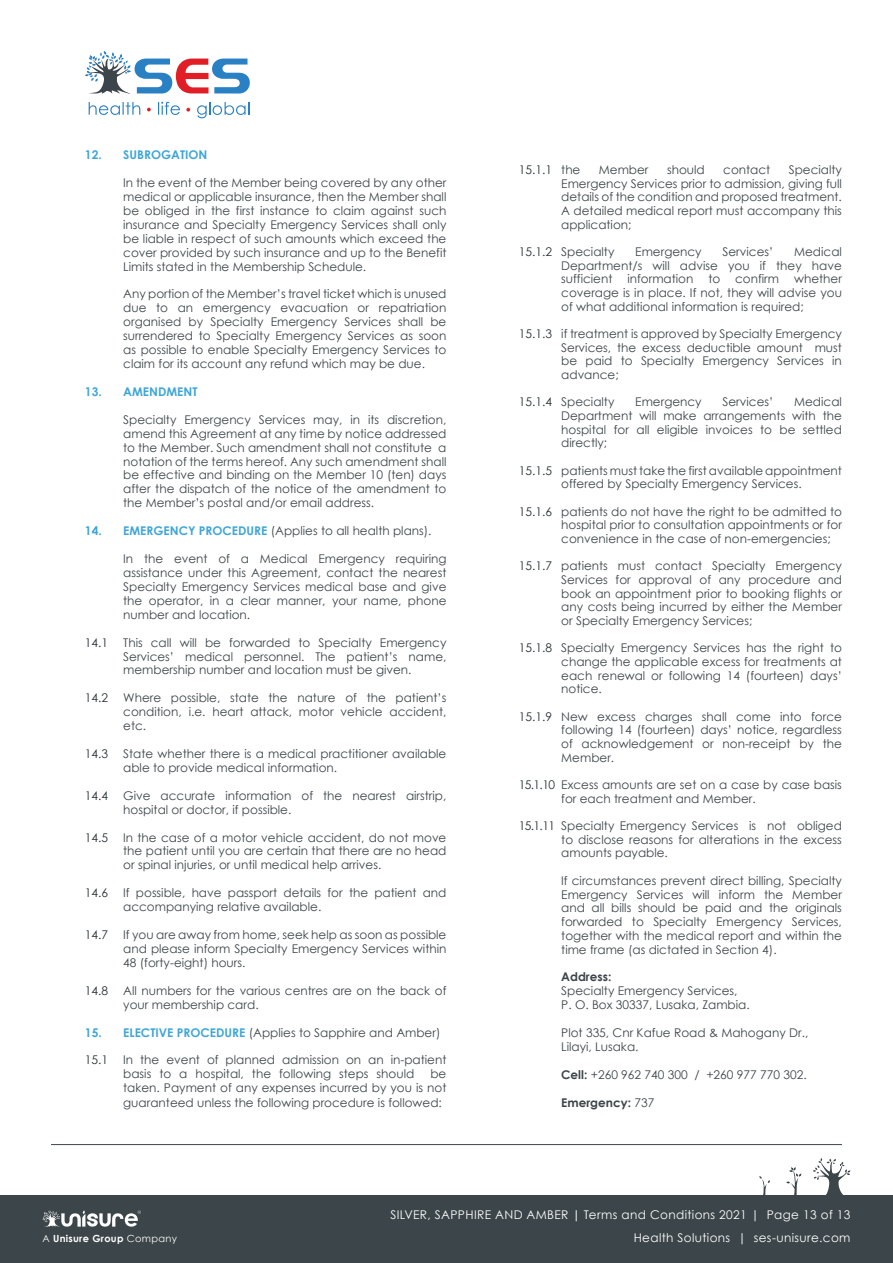
<style>
.page{position:relative;width:893px;height:1263px;background:#fff}
.page>*{position:absolute;margin:0;border:0;box-sizing:border-box;transform-origin:0 0}
.t1{font:12px/14px "Century Gothic";color:#3c4549;text-align:justify}
.t2{font:12px "Century Gothic";letter-spacing:.03em;color:#fff}
.t3{font:12px "Century Gothic";color:#293135}
.t4{font:700 12px "Century Gothic";color:#3fa6d7}
.t5{font:700 12px "Century Gothic";color:#3c4549}
.t6{font:700 9.75px "Century Gothic";letter-spacing:.03em;color:#fff}
.s1{font-weight:700;color:#3fa6d7}
.s2{color:#293135}
.s3{color:#3c4549}
.s4{font-weight:700}
.s5{font-weight:400}
</style>
<div class="page">
<div style="left:0;top:1195px;width:893px;height:68px;background:#3c4549"></div>
<svg style="left:759px;top:1176px;width:11px;height:19px"></svg>
<svg style="left:786px;top:1167px;width:16px;height:28px"></svg>
<svg style="left:813px;top:1158px;width:37px;height:37px"></svg>
<svg style="left:43px;top:1210px;width:98px;height:17px"></svg>
<svg style="left:89px;top:102px;width:51px;height:13px"></svg>
<svg style="left:147px;top:108px;width:4px;height:3px"></svg>
<svg style="left:158px;top:102px;width:22px;height:13px"></svg>
<svg style="left:186px;top:108px;width:4px;height:4px"></svg>
<svg style="left:197px;top:102px;width:52px;height:16px"></svg>
<svg style="left:85px;top:51px;width:165px;height:43px"></svg>
<hr style="left:51px;top:1144px;width:791px;height:1px;background:#3c4549">
<p class="t4" style="left:85px;top:146px;width:124px">12. SUBROGATION</p>
<p class="t1" style="left:123px;top:176px;width:325px">In the event of the Member being covered by any other medical or applicable insurance, then the Member shall be obliged in the first instance to claim against such insurance and Specialty Emergency Services shall only be liable in respect of such amounts which exceed the cover provided by such insurance and up to the Benefit Limits stated in the Membership Schedule.</p>
<p class="t1" style="left:123px;top:287px;width:325px">Any portion of the Member’s travel ticket which is unused due to an emergency evacuation or repatriation organised by Specialty Emergency Services shall be surrendered to Specialty Emergency Services as soon as possible to enable Specialty Emergency Services to claim for its account any refund which may be due.</p>
<p class="t4" style="left:85px;top:382px;width:114px">13. AMENDMENT</p>
<p class="t1" style="left:123px;top:412px;width:325px">Specialty Emergency Services may, in its discretion, amend this Agreement at any time by notice addressed to the Member. Such amendment shall not constitute a notation of the terms hereof. Any such amendment shall be effective and binding on the Member 10 (ten) days after the dispatch of the notice of the amendment to the Member’s postal and/or email address.</p>
<p class="t1" style="left:85px;top:524px;width:348px"><span class="s1">14. EMERGENCY PROCEDURE</span> (Applies to all health plans).</p>
<p class="t1" style="left:123px;top:551px;width:325px">In the event of a Medical Emergency requiring assistance under this Agreement, contact the nearest Specialty Emergency Services medical base and give the operator, in a clear manner, your name, phone number and location.</p>
<p class="t3" style="left:85px;top:635px;width:25px">14.1</p>
<p class="t1" style="left:123px;top:635px;width:325px">This call will be forwarded to Specialty Emergency Services’ medical personnel. The patient’s name, membership number and location must be given.</p>
<p class="t3" style="left:85px;top:691px;width:25px">14.2</p>
<p class="t1" style="left:123px;top:691px;width:325px">Where possible, state the nature of the patient’s condition, i.e. heart attack, motor vehicle accident, etc.</p>
<p class="t3" style="left:85px;top:746px;width:25px">14.3</p>
<p class="t1" style="left:123px;top:746px;width:325px">State whether there is a medical practitioner available able to provide medical information.</p>
<p class="t3" style="left:85px;top:788px;width:25px">14.4</p>
<p class="t1" style="left:123px;top:788px;width:325px">Give accurate information of the nearest airstrip, hospital or doctor, if possible.</p>
<p class="t3" style="left:85px;top:830px;width:25px">14.5</p>
<p class="t1" style="left:123px;top:830px;width:325px">In the case of a motor vehicle accident, do not move the patient until you are certain that there are no head or spinal injuries, or until medical help arrives.</p>
<p class="t3" style="left:85px;top:885px;width:25px">14.6</p>
<p class="t1" style="left:123px;top:886px;width:325px">If possible, have passport details for the patient and accompanying relative available.</p>
<p class="t3" style="left:85px;top:927px;width:25px">14.7</p>
<p class="t1" style="left:123px;top:927px;width:325px">If you are away from home, seek help as soon as possible and please inform Specialty Emergency Services within 48 (forty-eight) hours.</p>
<p class="t3" style="left:85px;top:983px;width:25px">14.8</p>
<p class="t1" style="left:123px;top:983px;width:325px">All numbers for the various centres are on the back of your membership card.</p>
<p class="t1" style="left:85px;top:1025px;width:357px"><span class="s1">15. ELECTIVE PROCEDURE</span> (Applies to Sapphire and Amber)</p>
<p class="t3" style="left:85px;top:1053px;width:25px">15.1</p>
<p class="t1" style="left:123px;top:1053px;width:325px">In the event of planned admission on an in-patient basis to a hospital, the following steps should</p>
<p class="t1" style="left:123px;top:1066px;width:325px;line-height:14.4px;text-indent:307px">be taken. Payment of any expenses incurred by you is not guaranteed unless the following procedure is followed:</p>
<p class="t1" style="left:561px;top:163px;width:282px;text-indent:227px">Specialty Emergency Services prior to admission, giving full details of the condition and proposed treatment.<br>A detailed medical report must accompany this application;</p>
<p class="t1" style="left:519px;top:245px;width:97px"><span class="s2">15.1.2</span> Specialty</p>
<p class="t1" style="left:635px;top:245px;width:68px">Emergency</p>
<p class="t1" style="left:722px;top:245px;width:52px">Services’</p>
<p class="t3" style="left:519px;top:162px;width:63px">15.1.1 <span class="s3">the</span></p>
<p class="t1" style="left:599px;top:163px;width:51px">Member</p>
<p class="t1" style="left:667px;top:163px;width:39px">should</p>
<p class="t1" style="left:723px;top:163px;width:49px">contact</p>
<p class="t1" style="left:561px;top:245px;width:282px;text-indent:233px">Medical Department/s will advise you if they have sufficient information to confirm whether coverage is in place. If not, they will advise you of what additional information is required;</p>
<p class="t1" style="left:561px;top:327px;width:282px;text-indent:-43px"><span class="s2">15.1.3</span> if treatment is approved by Specialty Emergency Services, the excess deductible amount must be paid to Specialty Emergency Services in advance;</p>
<p class="t1" style="left:519px;top:395px;width:97px"><span class="s2">15.1.4</span> Specialty</p>
<p class="t1" style="left:635px;top:395px;width:68px">Emergency</p>
<p class="t1" style="left:722px;top:395px;width:52px">Services’</p>
<p class="t1" style="left:561px;top:395px;width:282px;text-indent:233px">Medical Department will make arrangements with the hospital for all eligible invoices to be settled directly;</p>
<p class="t1" style="left:519px;top:463px;width:325px;text-align:center"><span class="s2">15.1.5</span> patients must take the first available appointment offered by Specialty Emergency Services.</p>
<p class="t1" style="left:561px;top:504px;width:282px;text-indent:-43px"><span class="s2">15.1.6</span> patients do not have the right to be admitted to hospital prior to consultation appointments or for convenience in the case of non-emergencies;</p>
<p class="t1" style="left:561px;top:559px;width:282px;text-indent:-43px"><span class="s2">15.1.7</span> patients must contact Specialty Emergency Services for approval of any procedure and book an appointment prior to booking flights or any costs being incurred by either the Member or Specialty Emergency Services;</p>
<p class="t1" style="left:561px;top:641px;width:282px;text-indent:-43px"><span class="s2">15.1.8</span> Specialty Emergency Services has the right to change the applicable excess for treatments at each renewal or following 14 (fourteen) days’ notice.</p>
<p class="t1" style="left:561px;top:709px;width:282px;text-indent:-43px"><span class="s2">15.1.9</span> New excess charges shall come into force following 14 (fourteen) days’ notice, regardless of acknowledgement or non-receipt by the Member.</p>
<p class="t1" style="left:561px;top:778px;width:282px;text-indent:-43px"><span class="s2">15.1.10</span> Excess amounts are set on a case by case basis for each treatment and Member.</p>
<p class="t1" style="left:561px;top:819px;width:282px;text-indent:-43px"><span class="s2">15.1.11</span> Specialty Emergency Services is not obliged to disclose reasons for alterations in the excess amounts payable.</p>
<p class="t1" style="left:561px;top:873px;width:282px">If circumstances prevent direct billing, Specialty Emergency Services will inform the Member and all bills should be paid and the originals forwarded to Specialty Emergency Services, together with the medical report and within the time frame (as dictated in Section 4).</p>
<p class="t5" style="left:561px;top:968px;width:52px">Address:</p>
<p class="t1" style="left:561px;top:984px;width:190px">Specialty Emergency Services,<br>P. O. Box 30337, Lusaka, Zambia.</p>
<p class="t1" style="left:561px;top:1025px;width:249px">Plot 335, Cnr Kafue Road &amp; Mahogany Dr.,<br>Lilayi, Lusaka.</p>
<p class="t1" style="left:561px;top:1067px;width:247px"><span class="s4">Cell:</span> +260 962 740 300 / +260 977 770 302.</p>
<p class="t5" style="left:561px;top:1093px;width:95px">Emergency: <span class="s5">737</span></p>
<p class="t2" style="left:390px;top:1208px;width:462px">SILVER, SAPPHIRE AND AMBER <span class="s4">|</span> Terms and Conditions 2021 | Page 13 of 13</p>
<p class="t6" style="left:43px;top:1230px;width:136px"><span class="s5">A</span> Unisure Group <span class="s5">Company</span></p>
<p class="t2" style="left:634px;top:1231px;width:218px">Health Solutions | ses-unisure.com</p>
</div>
